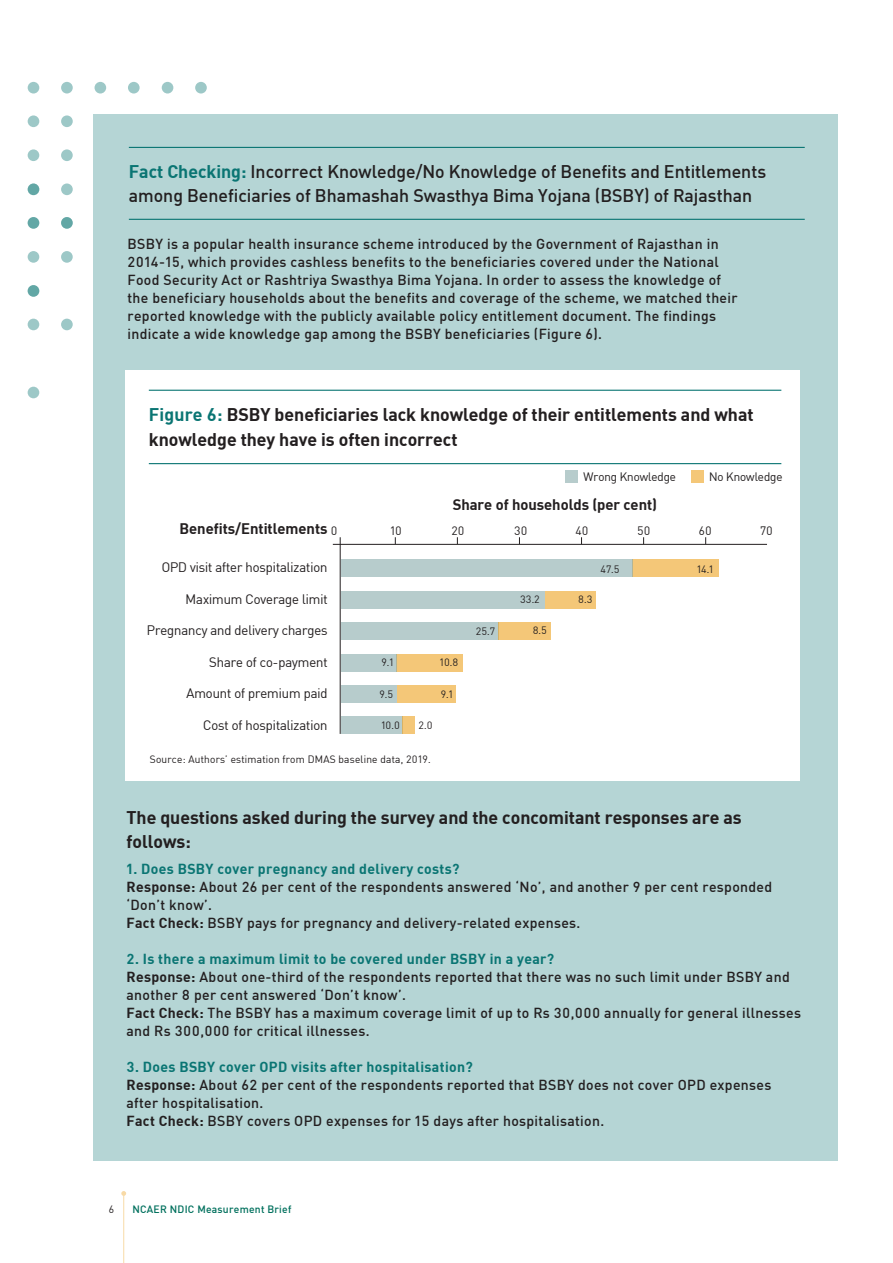
<style>
.page{position:relative;width:893px;height:1263px;background:#fff}
.page>*{position:absolute;margin:0;border:0;box-sizing:border-box;transform-origin:0 0}
.t1{font:700 18px/24px "Sapient Sans";color:#231f20}
.t2{font:500 18px/24px "Sapient Sans";color:#231f20}
.t3{font:700 15px "Sapient Sans";color:#231f20}
.t4{font:500 14.25px/18px "Sapient Sans";letter-spacing:.025em;color:#231f20}
.t5{font:13.5px "Sapient Sans";color:#231f20}
.t6{font:12px "Sapient Sans";color:#231f20}
.t7{font:10.5px "Sapient Sans";letter-spacing:.025em;color:#231f20}
.t8{font:10.5px "Sapient Sans";color:#231f20}
.t9{font:500 10.5px "Sapient Sans";letter-spacing:.025em;color:#00705d}
.s1{font-weight:700;color:#0a7573}
.s2{color:#0a7573}
.s3{font-weight:700}
</style>
<div class="page">
<hr style="left:123px;top:1196px;width:1px;height:67px;background:#eea21f">
<svg style="left:121px;top:1191px;width:5px;height:5px"></svg>
<div style="left:95px;top:82px;width:11px;height:12px;background:#9dc8c7;border-radius:50%"></div>
<div style="left:28px;top:82px;width:11px;height:12px;background:#9dc8c7;border-radius:50%"></div>
<div style="left:162px;top:82px;width:11px;height:12px;background:#9dc8c7;border-radius:50%"></div>
<svg style="left:128px;top:82px;width:12px;height:12px"></svg>
<svg style="left:61px;top:82px;width:12px;height:12px"></svg>
<svg style="left:195px;top:82px;width:12px;height:12px"></svg>
<div style="left:28px;top:115px;width:11px;height:12px;background:#9dc8c7;border-radius:50%"></div>
<svg style="left:61px;top:115px;width:12px;height:12px"></svg>
<div style="left:28px;top:149px;width:11px;height:12px;background:#9dc8c7;border-radius:50%"></div>
<svg style="left:61px;top:149px;width:12px;height:12px"></svg>
<div style="left:28px;top:183px;width:11px;height:12px;background:#62a7a5;border-radius:50%"></div>
<svg style="left:61px;top:183px;width:12px;height:12px"></svg>
<div style="left:28px;top:217px;width:11px;height:12px;background:#62a7a5;border-radius:50%"></div>
<svg style="left:61px;top:217px;width:12px;height:12px"></svg>
<div style="left:28px;top:285px;width:11px;height:12px;background:#62a7a5;border-radius:50%"></div>
<div style="left:28px;top:251px;width:11px;height:12px;background:#9dc8c7;border-radius:50%"></div>
<div style="left:28px;top:319px;width:11px;height:11px;background:#9dc8c7;border-radius:50%"></div>
<div style="left:28px;top:387px;width:11px;height:11px;background:#9dc8c7;border-radius:50%"></div>
<svg style="left:61px;top:251px;width:12px;height:12px"></svg>
<div style="left:61px;top:319px;width:12px;height:11px;background:#9dc8c7;border-radius:50%"></div>
<div style="left:94px;top:115px;width:744px;height:1046px;background:#b5d5d5"></div>
<hr style="left:129px;top:147px;width:676px;height:1px;background:#0a7573">
<hr style="left:129px;top:219px;width:676px;height:1px;background:#0a7573">
<div style="left:125px;top:370px;width:674px;height:410px;background:#fff"></div>
<hr style="left:149px;top:390px;width:632px;height:1px;background:#0a7573">
<hr style="left:149px;top:463px;width:632px;height:1px;background:#0a7573">
<div style="left:632px;top:560px;width:87px;height:17px;background:#f4c778"></div>
<div style="left:341px;top:560px;width:292px;height:17px;background:#b7cccc"></div>
<div style="left:341px;top:591px;width:204px;height:17px;background:#b7cccc"></div>
<div style="left:545px;top:591px;width:51px;height:17px;background:#f4c778"></div>
<div style="left:341px;top:623px;width:158px;height:17px;background:#b7cccc"></div>
<div style="left:498px;top:623px;width:53px;height:17px;background:#f4c778"></div>
<div style="left:397px;top:654px;width:66px;height:17px;background:#f4c778"></div>
<div style="left:341px;top:654px;width:56px;height:17px;background:#b7cccc"></div>
<div style="left:341px;top:685px;width:56px;height:17px;background:#b7cccc"></div>
<div style="left:397px;top:685px;width:58px;height:17px;background:#f4c778"></div>
<div style="left:341px;top:717px;width:61px;height:17px;background:#b7cccc"></div>
<div style="left:402px;top:717px;width:13px;height:17px;background:#f4c778"></div>
<hr style="left:340px;top:537px;width:1px;height:197px;background:#231f20">
<hr style="left:333px;top:544px;width:434px;height:1px;background:#231f20">
<div style="left:566px;top:470px;width:12px;height:13px;background:#b7cccc"></div>
<div style="left:691px;top:470px;width:13px;height:13px;background:#f4c778"></div>
<p class="t2" style="left:129px;top:159px;width:639px"><span class="s1">Fact Checking:</span> Incorrect Knowledge/No Knowledge of Benefits and Entitlements among Beneficiaries of Bhamashah Swasthya Bima Yojana (BSBY) of Rajasthan</p>
<p class="t4" style="left:128px;top:235px;width:611px">BSBY is a popular health insurance scheme introduced by the Government of Rajasthan in 2014-15, which provides cashless benefits to the beneficiaries covered under the National Food Security Act or Rashtriya Swasthya Bima Yojana. In order to assess the knowledge of the beneficiary households about the benefits and coverage of the scheme, we matched their reported knowledge with the publicly available policy entitlement document. The findings indicate a wide knowledge gap among the BSBY beneficiaries (Figure 6).</p>
<p class="t1" style="left:149px;top:400px;width:606px;line-height:25.5px"><span class="s2">Figure 6:</span> BSBY beneficiaries lack knowledge of their entitlements and what knowledge they have is often incorrect</p>
<p class="t6" style="left:584px;top:469px;width:94px">Wrong Knowledge</p>
<p class="t6" style="left:709px;top:469px;width:75px">No Knowledge</p>
<p class="t3" style="left:453px;top:495px;width:206px">Share of households (per cent)</p>
<p class="t3" style="left:179px;top:519px;width:150px">Benefits/Entitlements</p>
<p class="t6" style="left:331px;top:523px;width:8px">0</p>
<p class="t6" style="left:391px;top:523px;width:13px">10</p>
<p class="t6" style="left:451px;top:523px;width:15px">20</p>
<p class="t6" style="left:514px;top:523px;width:15px">30</p>
<p class="t6" style="left:575px;top:523px;width:14px">40</p>
<p class="t6" style="left:637px;top:523px;width:15px">50</p>
<p class="t6" style="left:699px;top:523px;width:14px">60</p>
<p class="t6" style="left:760px;top:523px;width:14px">70</p>
<p class="t8" style="left:601px;top:562px;width:21px">47.5</p>
<p class="t8" style="left:697px;top:562px;width:18px">14.1</p>
<p class="t8" style="left:520px;top:593px;width:21px">33.2</p>
<p class="t8" style="left:578px;top:593px;width:16px">8.3</p>
<p class="t8" style="left:476px;top:624px;width:21px">25.7</p>
<p class="t8" style="left:533px;top:624px;width:16px">8.5</p>
<p class="t8" style="left:382px;top:656px;width:14px">9.1</p>
<p class="t8" style="left:440px;top:655px;width:20px">10.8</p>
<p class="t8" style="left:380px;top:687px;width:15px">9.5</p>
<p class="t8" style="left:441px;top:688px;width:14px">9.1</p>
<p class="t8" style="left:381px;top:718px;width:20px">10.0</p>
<p class="t8" style="left:418px;top:718px;width:16px">2.0</p>
<p class="t5" style="left:162px;top:559px;width:167px">OPD visit after hospitalization</p>
<p class="t5" style="left:186px;top:590px;width:144px">Maximum Coverage limit</p>
<p class="t5" style="left:147px;top:622px;width:182px">Pregnancy and delivery charges</p>
<p class="t5" style="left:209px;top:653px;width:120px">Share of co-payment</p>
<p class="t5" style="left:186px;top:685px;width:143px">Amount of premium paid</p>
<p class="t5" style="left:203px;top:716px;width:126px">Cost of hospitalization</p>
<p class="t7" style="left:150px;top:753px;width:282px">Source: Authors’ estimation from DMAS baseline data, 2019.</p>
<p class="t1" style="left:126px;top:804px;width:617px">The questions asked during the survey and the concomitant responses are as follows:</p>
<p class="t4" style="left:126px;top:860px;width:647px"><span class="s1">1. Does BSBY cover pregnancy and delivery costs?<br></span><span class="s3">Response:</span> About 26 per cent of the respondents answered ‘No’, and another 9 per cent responded ‘Don’t know’.<br><span class="s3">Fact Check:</span> BSBY pays for pregnancy and delivery-related expenses.</p>
<p class="t4" style="left:126px;top:950px;width:676px"><span class="s1">2. Is there a maximum limit to be covered under BSBY in a year?<br></span><span class="s3">Response:</span> About one-third of the respondents reported that there was no such limit under BSBY and another 8 per cent answered ‘Don’t know’.<br><span class="s3">Fact Check:</span> The BSBY has a maximum coverage limit of up to Rs 30,000 annually for general illnesses and Rs 300,000 for critical illnesses.</p>
<p class="t4" style="left:126px;top:1058px;width:646px"><span class="s1">3. Does BSBY cover OPD visits after hospitalisation?<br></span><span class="s3">Response:</span> About 62 per cent of the respondents reported that BSBY does not cover OPD expenses after hospitalisation.<br><span class="s3">Fact Check:</span> BSBY covers OPD expenses for 15 days after hospitalisation.</p>
<p class="t7" style="left:109px;top:1203px;width:7px">6</p>
<p class="t9" style="left:132px;top:1203px;width:161px">NCAER NDIC Measurement Brief</p>
</div>
